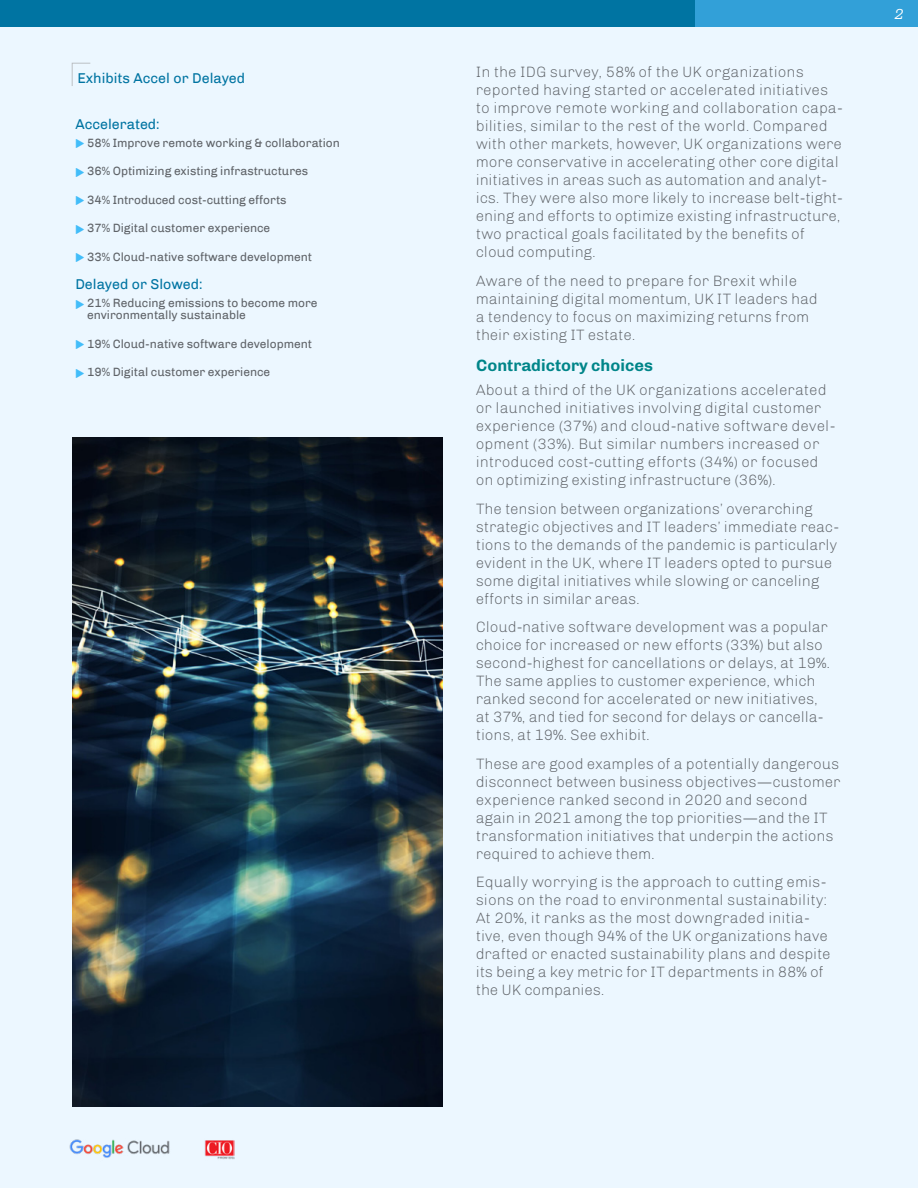
<style>
.page{position:relative;width:918px;height:1188px;background:#ecf7ff}
.page>*{position:absolute;margin:0;border:0;box-sizing:border-box;transform-origin:0 0}
.t1{font:700 16.5px "Chivo";color:#008589}
.t2{font:italic 16.5px "Equitan Slab";color:#fff}
.t3{font:300 15px/18px "Chivo";color:#5f6368}
.t4{font:14.25px "Chivo";color:#0074a2}
.t5{font:12px/12px "Chivo";color:#5f6368}
</style>
<div class="page">
<img style="left:69px;top:1139px;width:101px;height:19px">
<img style="left:204px;top:1140px;width:30px;height:19px">
<div style="left:0;top:0;width:882px;height:26px;background:#0074a2"></div>
<div style="left:696px;top:0;width:222px;height:26px;background:#32a0d8"></div>
<svg style="left:72px;top:63px;width:19px;height:23px"></svg>
<img style="left:72px;top:437px;width:371px;height:670px">
<p class="t4" style="left:77px;top:70px;width:169px">Exhibits Accel or Delayed</p>
<p class="t4" style="left:75px;top:116px;width:86px">Accelerated:</p>
<p class="t5" style="left:87px;top:137px;width:254px">58% Improve remote working &amp; collaboration</p>
<p class="t5" style="left:87px;top:165px;width:223px">36% Optimizing existing infrastructures</p>
<p class="t5" style="left:87px;top:194px;width:201px">34% Introduced cost-cutting efforts</p>
<p class="t5" style="left:87px;top:222px;width:185px">37% Digital customer experience</p>
<p class="t5" style="left:87px;top:251px;width:227px">33% Cloud-native software development</p>
<p class="t4" style="left:75px;top:276px;width:129px">Delayed or Slowed:</p>
<p class="t5" style="left:87px;top:297px;width:232px">21% Reducing emissions to become more environmentally sustainable</p>
<p class="t5" style="left:87px;top:338px;width:227px">19% Cloud-native software development</p>
<p class="t5" style="left:87px;top:366px;width:185px">19% Digital customer experience</p>
<p class="t3" style="left:476px;top:63px;width:368px">In the IDG survey, 58% of the UK organizations reported having started or accelerated initiatives to improve remote working and collaboration capa&shy;bilities, similar to the rest of the world. Compared with other markets, however, UK organizations were more conservative in accelerating other core digital initiatives in areas such as automation and analyt&shy;ics. They were also more likely to increase belt-tight&shy;ening and efforts to optimize existing infrastructure, two practical goals facilitated by the benefits of cloud computing.</p>
<p class="t3" style="left:476px;top:272px;width:343px">Aware of the need to prepare for Brexit while maintaining digital momentum, UK IT leaders had a tendency to focus on maximizing returns from their existing IT estate.</p>
<p class="t1" style="left:476px;top:356px;width:178px">Contradictory choices</p>
<p class="t3" style="left:476px;top:381px;width:361px">About a third of the UK organizations accelerated or launched initiatives involving digital customer experience (37%) and cloud-native software devel&shy;opment (33%). But similar numbers increased or introduced cost-cutting efforts (34%) or focused on optimizing existing infrastructure (36%).</p>
<p class="t3" style="left:476px;top:500px;width:365px">The tension between organizations’ overarching strategic objectives and IT leaders’ immediate reac&shy;tions to the demands of the pandemic is particularly evident in the UK, where IT leaders opted to pursue some digital initiatives while slowing or canceling efforts in similar areas.</p>
<p class="t3" style="left:476px;top:618px;width:356px">Cloud-native software development was a popular choice for increased or new efforts (33%) but also second-highest for cancellations or delays, at 19%.<br>The same applies to customer experience, which ranked second for accelerated or new initiatives, at 37%, and tied for second for delays or cancella&shy;tions, at 19%. See exhibit.</p>
<p class="t3" style="left:476px;top:755px;width:366px">These are good examples of a potentially dangerous disconnect between business objectives—customer experience ranked second in 2020 and second again in 2021 among the top priorities—and the IT transformation initiatives that underpin the actions required to achieve them.</p>
<p class="t3" style="left:476px;top:873px;width:356px">Equally worrying is the approach to cutting emis&shy;sions on the road to environmental sustainability:<br>At 20%, it ranks as the most downgraded initia&shy;tive, even though 94% of the UK organizations have drafted or enacted sustainability plans and despite its being a key metric for IT departments in 88% of the UK companies.</p>
<p class="t2" style="left:895px;top:5px;width:10px">2</p>
</div>
